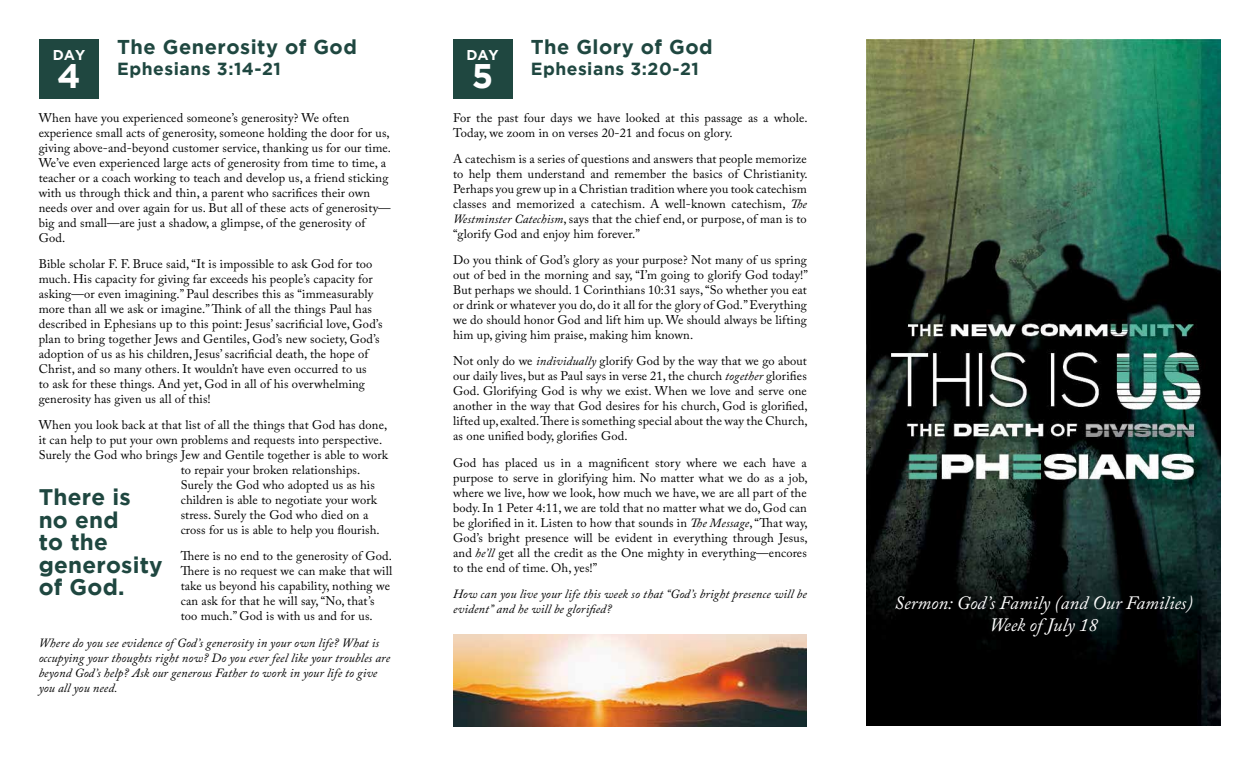
<style>
.page{position:relative;width:1260px;height:765px;background:#fff}
.page>*{position:absolute;margin:0;border:0;box-sizing:border-box;transform-origin:0 0}
.t1{font:700 34.12px "Gotham";color:#fff}
.t2{font:700 22.5px/22.5px "Gotham";letter-spacing:.01em;color:#1f4740}
.t3{font:700 20px "Gotham";letter-spacing:.025em;color:#1f4740}
.t4{font:italic 18.75px/22.5px "Adobe Caslon Pro";color:#fff;text-align:center}
.t5{font:700 17.5px "Gotham";letter-spacing:.03em;color:#1f4740}
.t6{font:700 14.25px "Gotham";color:#fff}
.t7{font:12.5px/15px "Adobe Caslon Pro";letter-spacing:.01em;color:#000101}
.t8{font:italic 12.5px/15px "Adobe Caslon Pro";letter-spacing:.01em;color:#000101}
.s1{font-style:italic}
</style>
<div class="page">
<img style="left:867px;top:39px;width:354px;height:687px">
<div style="left:39px;top:39px;width:60px;height:60px;background:#1f4740"></div>
<div style="left:453px;top:39px;width:59px;height:60px;background:#1f4740"></div>
<img style="left:453px;top:634px;width:354px;height:93px">
<p class="t6" style="left:53px;top:47px;width:34px">DAY</p>
<h1 class="t1" style="left:57px;top:57px;width:25px">4</h1>
<h3 class="t3" style="left:117px;top:35px;width:241px">The Generosity of God</h3>
<h3 class="t5" style="left:117px;top:59px;width:165px">Ephesians 3:14-21</h3>
<p class="t7" style="left:39px;top:110px;width:354px">When have you experienced someone’s generosity? We often experience small acts of generosity, someone holding the door for us, giving above-and-beyond customer service, thanking us for our time.<br>We’ve even experienced large acts of generosity from time to time, a teacher or a coach working to teach and develop us, a friend sticking with us through thick and thin, a parent who sacrifices their own needs over and over again for us. But all of these acts of generosity— big and small—are just a shadow, a glimpse, of the generosity of God.</p>
<p class="t7" style="left:39px;top:256px;width:345px">Bible scholar F. F. Bruce said, “It is impossible to ask God for too much. His capacity for giving far exceeds his people’s capacity for asking—or even imagining.” Paul describes this as “immeasurably more than all we ask or imagine.” Think of all the things Paul has described in Ephesians up to this point: Jesus’ sacrificial love, God’s plan to bring together Jews and Gentiles, God’s new society, God’s adoption of us as his children, Jesus’ sacrificial death, the hope of Christ, and so many others. It wouldn’t have even occurred to us<br>to ask for these things. And yet, God in all of his overwhelming generosity has given us all of this!</p>
<p class="t7" style="left:39px;top:417px;width:350px">When you look back at that list of all the things that God has done,</p>
<p class="t7" style="left:39px;top:432px;width:345px">it can help to put your own problems and requests into perspective.</p>
<p class="t7" style="left:39px;top:447px;width:351px">Surely the God who brings Jew and Gentile together is able to work</p>
<p class="t7" style="left:181px;top:462px;width:181px">to repair your broken relationships.</p>
<p class="t7" style="left:181px;top:477px;width:196px">Surely the God who adopted us as his</p>
<p class="t7" style="left:181px;top:492px;width:198px">children is able to negotiate your work</p>
<p class="t7" style="left:181px;top:507px;width:189px">stress. Surely the God who died on a</p>
<p class="t7" style="left:181px;top:522px;width:201px">cross for us is able to help you flourish.</p>
<p class="t7" style="left:181px;top:549px;width:213px">There is no end to the generosity of God.<br>There is no request we can make that will take us beyond his capability, nothing we can ask for that he will say, “No, that’s too much.” God is with us and for us.</p>
<p class="t8" style="left:39px;top:635px;width:353px">Where do you see evidence of God’s generosity in your own life? What is occupying your thoughts right now? Do you ever feel like your troubles are beyond God’s help? Ask our generous Father to work in your life to give you all you need.</p>
<h2 class="t2" style="left:39px;top:485px;width:126px">There is no end<br>to the generosity of God.</h2>
<p class="t6" style="left:466px;top:47px;width:34px">DAY</p>
<h1 class="t1" style="left:472px;top:57px;width:23px">5</h1>
<h3 class="t3" style="left:531px;top:35px;width:183px">The Glory of God</h3>
<h3 class="t5" style="left:531px;top:59px;width:170px">Ephesians 3:20-21</h3>
<p class="t7" style="left:453px;top:110px;width:356px">For the past four days we have looked at this passage as a whole.<br>Today, we zoom in on verses 20-21 and focus on glory.</p>
<p class="t7" style="left:453px;top:151px;width:356px;text-align:justify">A catechism is a series of questions and answers that people memorize to help them understand and remember the basics of Christianity.<br>Perhaps you grew up in a Christian tradition where you took catechism classes and memorized a catechism. A well-known catechism, <span class="s1">The Westminster Catechism</span>, says that the chief end, or purpose, of man is to “glorify God and enjoy him forever.”</p>
<p class="t7" style="left:453px;top:252px;width:356px;text-align:justify">Do you think of God’s glory as your purpose? Not many of us spring out of bed in the morning and say, “I’m going to glorify God today!” But perhaps we should. 1 Corinthians 10:31 says, “So whether you eat or drink or whatever you do, do it all for the glory of God.” Everything we do should honor God and lift him up. We should always be lifting him up, giving him praise, making him known.</p>
<p class="t7" style="left:453px;top:354px;width:356px;text-align:justify">Not only do we <span class="s1">individually</span> glorify God by the way that we go about our daily lives, but as Paul says in verse 21, the church <span class="s1">together</span> glorifies God. Glorifying God is why we exist. When we love and serve one another in the way that God desires for his church, God is glorified, lifted up, exalted. There is something special about the way the Church, as one unified body, glorifies God.</p>
<p class="t7" style="left:453px;top:455px;width:356px;text-align:justify">God has placed us in a magnificent story where we each have a purpose to serve in glorifying him. No matter what we do as a job, where we live, how we look, how much we have, we are all part of the body. In 1 Peter 4:11, we are told that no matter what we do, God can be glorified in it. Listen to how that sounds in <span class="s1">The Message</span>, “That way, God’s bright presence will be evident in everything through Jesus, and <span class="s1">he’ll</span> get all the credit as the One mighty in everything—encores to the end of time. Oh, yes!”</p>
<p class="t8" style="left:453px;top:586px;width:355px">How can you live your life this week so that “God’s bright presence will be evident” and he will be glorified?</p>
<h3 class="t4" style="left:895px;top:591px;width:300px">Sermon: God’s Family (and Our Families)<br>Week of July 18</h3>
</div>
